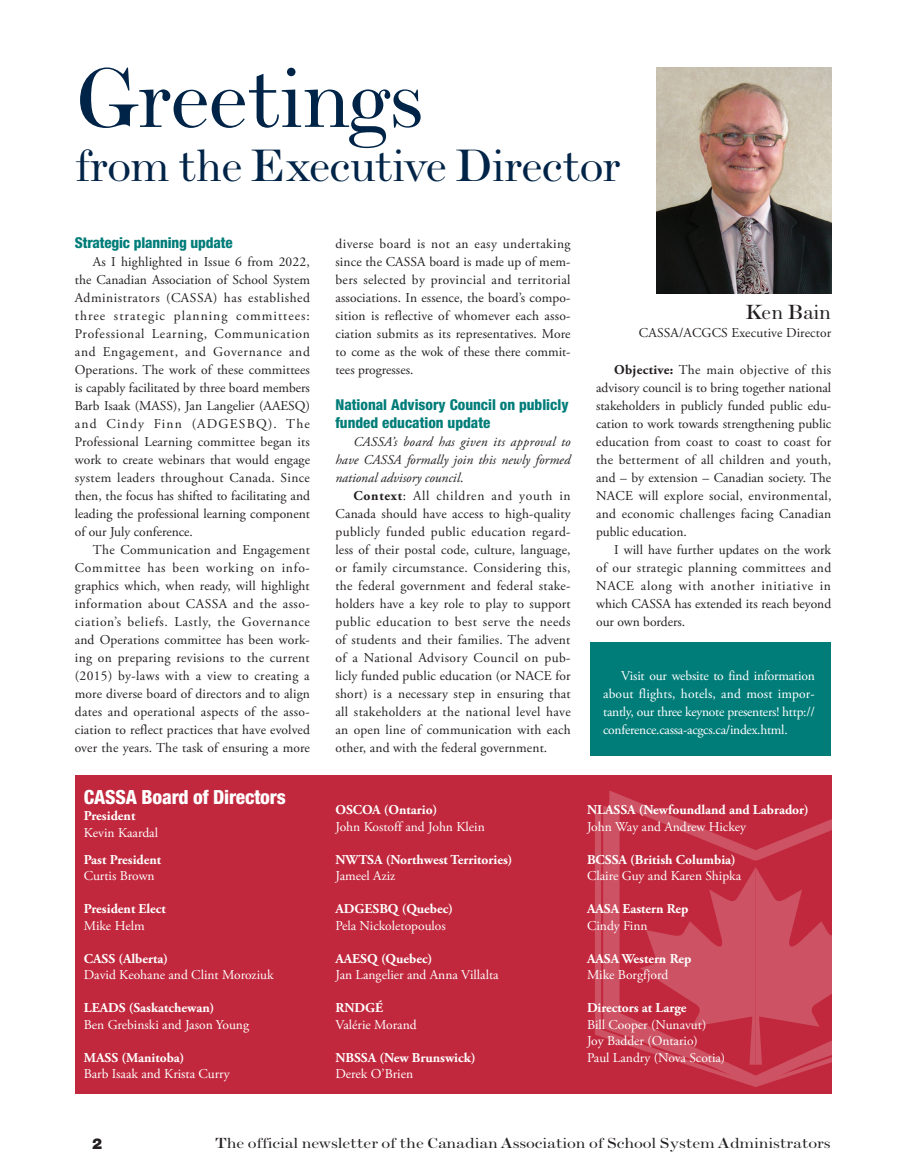
<style>
.page{position:relative;width:905px;height:1175px;background:#fff}
.page>*{position:absolute;margin:0;border:0;box-sizing:border-box;transform-origin:0 0}
.feature_head{font:87px "Scotch Roman";letter-spacing:-.02em;color:#002447}
.feature_head-2{font:46.5px "Scotch Roman";letter-spacing:-.02em;color:#002447}
.message_names{font:21px "Scotch Roman";letter-spacing:-.01em;color:#231f20}
.t1{font:800 condensed 19.5px "Helvetica Neue";letter-spacing:-.01em;color:#fff}
.subheads{font:800 condensed 15px/18px "Helvetica Neue";color:#007d79}
.t2{font:15px "Scotch Roman";letter-spacing:-.01em;color:#231f20;scale:1.15 1}
.t3{font:900 15px "Helvetica Neue";color:#231f20}
.t4{font:13.5px/18px "Adobe Garamond Pro";letter-spacing:.005em;color:#231f20;text-align:justify}
.contents_bolds{font:13.5px/18px "Adobe Garamond Pro";color:#fff;text-align:justify}
.contents_bolds-2{font:700 13.5px "Adobe Garamond Pro";color:#fff}
.t5{font:italic 13.5px/18px "Adobe Garamond Pro";letter-spacing:.005em;color:#231f20;text-align:justify}
.s1{font-style:normal}
.s2{font-weight:700}
</style>
<div class="page">
<div style="left:75px;top:775px;width:756px;height:319px;background:#c1283d"></div>
<svg style="left:595px;top:806px;width:163px;height:281px;fill:#cd5263"></svg>
<svg style="left:609px;top:790px;width:222px;height:296px"></svg>
<svg style="left:639px;top:867px;width:192px;height:197px"></svg>
<img style="left:656px;top:68px;width:175px;height:225px">
<div style="left:590px;top:642px;width:240px;height:114px;background:#007d79"></div>
<p class="feature_head" style="left:75px;top:47px;width:350px">Greetings</p>
<p class="feature_head-2" style="left:75px;top:138px;width:547px">from the Executive Director</p>
<p class="subheads" style="left:75px;top:233px;width:159px">Strategic planning update</p>
<p class="t4" style="left:75px;top:253px;width:237px;text-indent:18px">As I highlighted in Issue 6 from 2022, the Canadian Association of School System Administrators (CASSA) has established three strategic planning committees:<br>Professional Learning, Communication and Engagement, and Governance and Operations. The work of these committees is capably facilitated by three board members Barb Isaak (MASS), Jan Langelier (AAESQ) and Cindy Finn (ADGESBQ). The Professional Learning committee began its work to create webinars that would engage system leaders throughout Canada. Since then, the focus has shifted to facilitating and leading the professional learning component of our July conference.</p>
<p class="t4" style="left:75px;top:541px;width:237px;text-indent:18px">The Communication and Engagement Committee has been working on info&shy;graphics which, when ready, will highlight information about CASSA and the asso&shy;ciation’s beliefs. Lastly, the Governance and Operations committee has been work&shy;ing on preparing revisions to the current (2015) by-laws with a view to creating a more diverse board of directors and to align dates and operational aspects of the asso&shy;ciation to reflect practices that have evolved over the years. The task of ensuring a more</p>
<p class="t1" style="left:84px;top:784px;width:203px">CASSA Board of Directors</p>
<p class="contents_bolds-2" style="left:84px;top:808px;width:53px">President</p>
<p class="contents_bolds" style="left:84px;top:823px;width:76px">Kevin Kaardal</p>
<p class="contents_bolds-2" style="left:84px;top:851px;width:79px">Past President</p>
<p class="contents_bolds" style="left:84px;top:867px;width:72px">Curtis Brown</p>
<p class="contents_bolds-2" style="left:84px;top:901px;width:84px">President Elect</p>
<p class="contents_bolds" style="left:84px;top:916px;width:62px">Mike Helm</p>
<p class="contents_bolds-2" style="left:84px;top:950px;width:86px">CASS (Alberta)</p>
<p class="contents_bolds" style="left:84px;top:966px;width:191px">David Keohane and Clint Moroziuk</p>
<p class="contents_bolds-2" style="left:84px;top:1000px;width:132px">LEADS (Saskatchewan)</p>
<p class="contents_bolds" style="left:84px;top:1015px;width:167px">Ben Grebinski and Jason Young</p>
<p class="contents_bolds-2" style="left:84px;top:1049px;width:102px">MASS (Manitoba)</p>
<p class="contents_bolds" style="left:84px;top:1065px;width:147px">Barb Isaak and Krista Curry</p>
<p class="t4" style="left:335px;top:235px;width:237px">diverse board is not an easy undertaking since the CASSA board is made up of mem&shy;bers selected by provincial and territorial associations. In essence, the board’s compo&shy;sition is reflective of whomever each asso&shy;ciation submits as its representatives. More to come as the wok of these there commit&shy;tees progresses.</p>
<p class="subheads" style="left:335px;top:395px;width:234px">National Advisory Council on publicly funded education update</p>
<p class="t5" style="left:335px;top:433px;width:237px;text-indent:18px">CASSA’s board has given its approval to have CASSA formally join this newly formed national advisory council<span class="s1">.</span></p>
<p class="t4" style="left:335px;top:487px;width:237px;text-indent:18px"><span class="s2">Context</span>: All children and youth in Canada should have access to high-quality publicly funded public education regard&shy;less of their postal code, culture, language, or family circumstance. Considering this, the federal government and federal stake&shy;holders have a key role to play to support public education to best serve the needs of students and their families. The advent of a National Advisory Council on pub&shy;licly funded public education (or NACE for short) is a necessary step in ensuring that all stakeholders at the national level have an open line of communication with each other, and with the federal government.</p>
<p class="message_names" style="left:744px;top:300px;width:88px">Ken Bain</p>
<p class="t4" style="left:639px;top:324px;width:194px">CASSA/ACGCS Executive Director</p>
<p class="t4" style="left:596px;top:361px;width:237px;text-indent:18px"><span class="s2">Objective:</span> The main objective of this advisory council is to bring together national stakeholders in publicly funded public edu&shy;cation to work towards strengthening public education from coast to coast to coast for the betterment of all children and youth, and – by extension – Canadian society. The NACE will explore social, environmental, and economic challenges facing Canadian public education.</p>
<p class="t4" style="left:596px;top:541px;width:237px;text-indent:18px">I will have further updates on the work of our strategic planning committees and NACE along with another initiative in which CASSA has extended its reach beyond our own borders.</p>
<p class="contents_bolds" style="left:603px;top:667px;width:213px;text-indent:18px">Visit our website to find information about flights, hotels, and most impor&shy;tantly, our three keynote presenters! http:// conference.cassa-acgcs.ca/index.html.</p>
<p class="contents_bolds-2" style="left:335px;top:802px;width:103px">OSCOA (Ontario)</p>
<p class="contents_bolds" style="left:335px;top:817px;width:151px">John Kostoff and John Klein</p>
<p class="contents_bolds-2" style="left:335px;top:851px;width:179px">NWTSA (Northwest Territories)</p>
<p class="contents_bolds" style="left:335px;top:867px;width:61px">Jameel Aziz</p>
<p class="contents_bolds-2" style="left:335px;top:901px;width:119px">ADGESBQ (Quebec)</p>
<p class="contents_bolds" style="left:335px;top:916px;width:112px">Pela Nickoletopoulos</p>
<p class="contents_bolds-2" style="left:335px;top:950px;width:98px">AAESQ (Quebec)</p>
<p class="contents_bolds" style="left:335px;top:966px;width:165px">Jan Langelier and Anna Villalta</p>
<p class="contents_bolds-2" style="left:335px;top:1000px;width:49px">RNDGÉ</p>
<p class="contents_bolds" style="left:335px;top:1015px;width:83px">Valérie Morand</p>
<p class="contents_bolds-2" style="left:335px;top:1049px;width:142px">NBSSA (New Brunswick)</p>
<p class="contents_bolds" style="left:335px;top:1065px;width:79px">Derek O’Brien</p>
<p class="contents_bolds-2" style="left:587px;top:802px;width:223px">NLASSA (Newfoundland and Labrador)</p>
<p class="contents_bolds" style="left:587px;top:817px;width:161px">John Way and Andrew Hickey</p>
<p class="contents_bolds-2" style="left:587px;top:851px;width:150px">BCSSA (British Columbia)</p>
<p class="contents_bolds" style="left:587px;top:867px;width:156px">Claire Guy and Karen Shipka</p>
<p class="contents_bolds-2" style="left:587px;top:901px;width:103px">AASA Eastern Rep</p>
<p class="contents_bolds" style="left:587px;top:916px;width:62px">Cindy Finn</p>
<p class="contents_bolds-2" style="left:587px;top:950px;width:106px">AASA Western Rep</p>
<p class="contents_bolds" style="left:587px;top:966px;width:83px">Mike Borgfjord</p>
<p class="contents_bolds-2" style="left:587px;top:1000px;width:101px">Directors at Large</p>
<p class="contents_bolds" style="left:587px;top:1015px;width:121px">Bill Cooper (Nunavut)</p>
<p class="contents_bolds" style="left:587px;top:1032px;width:112px">Joy Badder (Ontario)</p>
<p class="contents_bolds" style="left:587px;top:1048px;width:140px">Paul Landry (Nova Scotia)</p>
<p class="t3" style="left:92px;top:1134px;width:12px">2</p>
<p class="t2" style="left:215px;top:1134px;width:537px">The official newsletter of the Canadian Association of School System Administrators</p>
</div>
